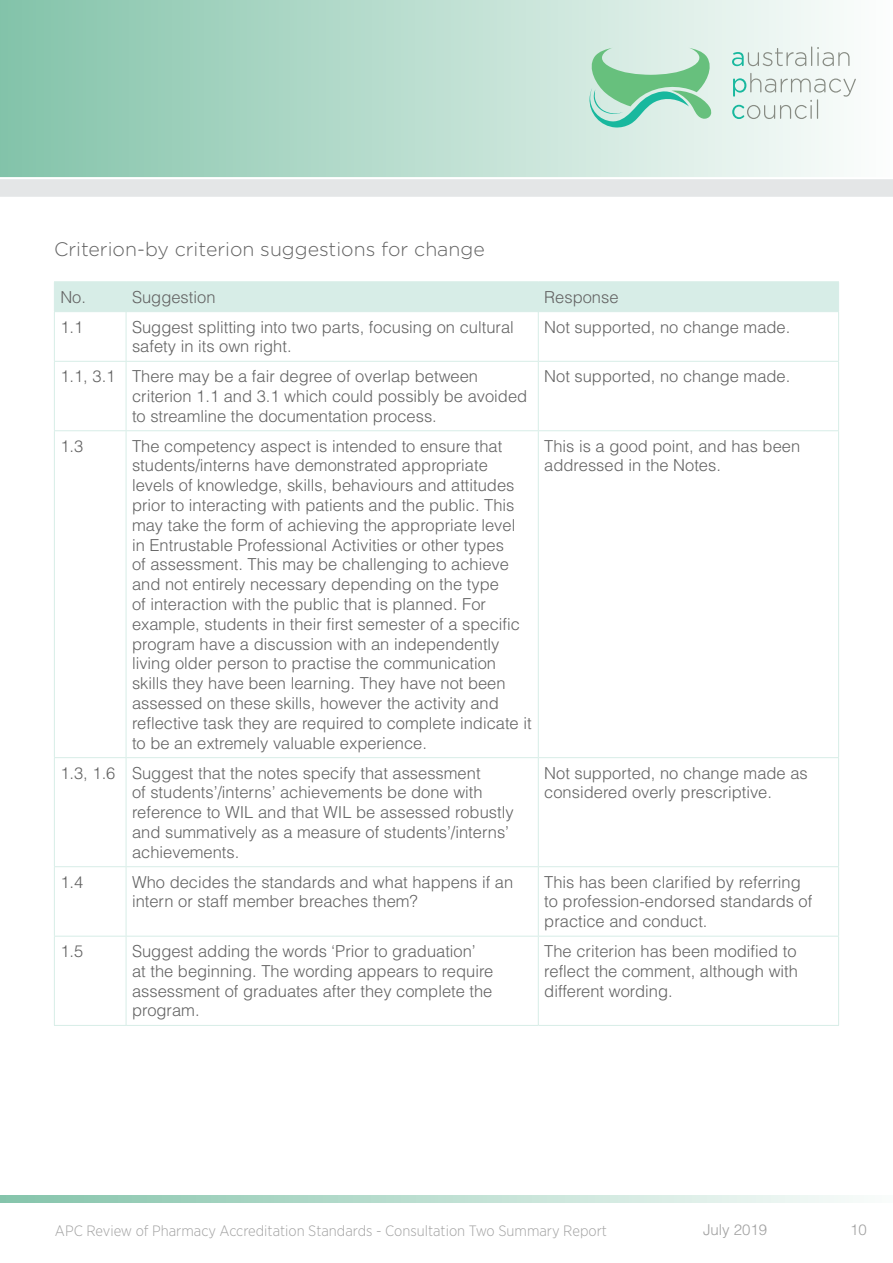
<style>
.page{position:relative;width:893px;height:1263px;background:#fff}
.page>*{position:absolute;margin:0;border:0;box-sizing:border-box;transform-origin:0 0}
.t1{font:300 19.5px "Gotham Rounded";color:#636363}
.t2{font:300 16.5px/19.8px "Helvetica LT Std";color:#636363}
.t3{font:300 15px "Gotham Narrow";color:#a1a1a1}
.t4{font:300 15px "Helvetica LT Std";color:#a1a1a1}
</style>
<div class="page">
<svg style="left:0;top:0;width:850px;height:177px;background:#b7dccd"></svg>
<svg style="left:0;top:177px;width:893px;height:20px;background:#e6e8e9"></svg>
<svg style="left:0;top:1195px;width:853px;height:8px;background:#bcded1"></svg>
<svg style="left:589px;top:48px;width:125px;height:79px;background:#a6dabe"></svg>
<svg style="left:732px;top:46px;width:117px;height:20px"></svg>
<svg style="left:732px;top:73px;width:124px;height:46px"></svg>
<hr style="left:126px;top:312px;width:1px;height:49px;background:#d7ede7">
<hr style="left:538px;top:312px;width:1px;height:49px;background:#d7ede7">
<hr style="left:54px;top:361px;width:72px;height:1px;background:#d7ede7">
<hr style="left:126px;top:361px;width:412px;height:1px;background:#d7ede7">
<hr style="left:126px;top:362px;width:1px;height:68px;background:#d7ede7">
<hr style="left:538px;top:361px;width:301px;height:1px;background:#d7ede7">
<hr style="left:538px;top:362px;width:1px;height:68px;background:#d7ede7">
<hr style="left:54px;top:430px;width:72px;height:1px;background:#d7ede7">
<hr style="left:126px;top:430px;width:412px;height:1px;background:#d7ede7">
<hr style="left:126px;top:431px;width:1px;height:326px;background:#d7ede7">
<hr style="left:538px;top:430px;width:301px;height:1px;background:#d7ede7">
<hr style="left:538px;top:431px;width:1px;height:326px;background:#d7ede7">
<hr style="left:54px;top:757px;width:72px;height:1px;background:#d7ede7">
<hr style="left:126px;top:757px;width:412px;height:1px;background:#d7ede7">
<hr style="left:126px;top:758px;width:1px;height:108px;background:#d7ede7">
<hr style="left:538px;top:757px;width:301px;height:1px;background:#d7ede7">
<hr style="left:538px;top:758px;width:1px;height:108px;background:#d7ede7">
<hr style="left:54px;top:866px;width:72px;height:1px;background:#d7ede7">
<hr style="left:126px;top:866px;width:412px;height:1px;background:#d7ede7">
<hr style="left:126px;top:867px;width:1px;height:69px;background:#d7ede7">
<hr style="left:538px;top:866px;width:301px;height:1px;background:#d7ede7">
<hr style="left:538px;top:867px;width:1px;height:69px;background:#d7ede7">
<hr style="left:54px;top:936px;width:72px;height:1px;background:#d7ede7">
<hr style="left:126px;top:936px;width:412px;height:1px;background:#d7ede7">
<hr style="left:126px;top:936px;width:1px;height:89px;background:#d7ede7">
<hr style="left:538px;top:936px;width:301px;height:1px;background:#d7ede7">
<hr style="left:538px;top:936px;width:1px;height:89px;background:#d7ede7">
<hr style="left:54px;top:1025px;width:72px;height:1px;background:#d7ede7">
<hr style="left:126px;top:1025px;width:412px;height:1px;background:#d7ede7">
<hr style="left:538px;top:1025px;width:301px;height:1px;background:#d7ede7">
<hr style="left:54px;top:312px;width:1px;height:49px;background:#d7ede7">
<hr style="left:838px;top:312px;width:1px;height:49px;background:#d7ede7">
<hr style="left:54px;top:362px;width:1px;height:68px;background:#d7ede7">
<hr style="left:838px;top:362px;width:1px;height:68px;background:#d7ede7">
<hr style="left:54px;top:431px;width:1px;height:326px;background:#d7ede7">
<hr style="left:838px;top:431px;width:1px;height:326px;background:#d7ede7">
<hr style="left:54px;top:758px;width:1px;height:108px;background:#d7ede7">
<hr style="left:838px;top:758px;width:1px;height:108px;background:#d7ede7">
<hr style="left:54px;top:867px;width:1px;height:69px;background:#d7ede7">
<hr style="left:838px;top:867px;width:1px;height:69px;background:#d7ede7">
<hr style="left:54px;top:936px;width:1px;height:89px;background:#d7ede7">
<hr style="left:838px;top:936px;width:1px;height:89px;background:#d7ede7">
<hr style="left:54px;top:281px;width:72px;height:1px;background:#d7ede7">
<hr style="left:126px;top:281px;width:412px;height:1px;background:#d7ede7">
<hr style="left:538px;top:281px;width:301px;height:1px;background:#d7ede7">
<div style="left:54px;top:282px;width:785px;height:29px;background:#d7ede7"></div>
<hr style="left:54px;top:311px;width:72px;height:1px;background:#d7ede7">
<hr style="left:126px;top:311px;width:412px;height:1px;background:#d7ede7">
<hr style="left:538px;top:311px;width:301px;height:1px;background:#d7ede7">
<p class="t1" style="left:54px;top:236px;width:432px">Criterion-by criterion suggestions for change</p>
<p class="t2" style="left:60px;top:287px;width:27px">No.</p>
<p class="t2" style="left:132px;top:287px;width:85px">Suggestion</p>
<p class="t2" style="left:544px;top:287px;width:76px">Response</p>
<p class="t2" style="left:60px;top:317px;width:24px">1.1</p>
<p class="t2" style="left:132px;top:317px;width:383px">Suggest splitting into two parts, focusing on cultural safety in its own right.</p>
<p class="t2" style="left:544px;top:317px;width:248px">Not supported, no change made.</p>
<p class="t2" style="left:132px;top:366px;width:397px;text-indent:-72px">1.1, 3.1 There may be a fair degree of overlap between criterion 1.1 and 3.1 which could possibly be avoided to streamline the documentation process.</p>
<p class="t2" style="left:544px;top:366px;width:248px">Not supported, no change made.</p>
<p class="t2" style="left:60px;top:436px;width:24px">1.3</p>
<p class="t2" style="left:132px;top:436px;width:401px">The competency aspect is intended to ensure that students/interns have demonstrated appropriate levels of knowledge, skills, behaviours and attitudes prior to interacting with patients and the public. This may take the form of achieving the appropriate level in Entrustable Professional Activities or other types<br>of assessment. This may be challenging to achieve and not entirely necessary depending on the type<br>of interaction with the public that is planned. For example, students in their first semester of a specific program have a discussion with an independently living older person to practise the communication skills they have been learning. They have not been assessed on these skills, however the activity and reflective task they are required to complete indicate it to be an extremely valuable experience.</p>
<p class="t2" style="left:544px;top:436px;width:257px">This is a good point, and has been addressed in the Notes.</p>
<p class="t2" style="left:132px;top:763px;width:383px;text-indent:-72px">1.3, 1.6 Suggest that the notes specify that assessment<br>of students’/interns’ achievements be done with reference to WIL and that WIL be assessed robustly and summatively as a measure of students’/interns’ achievements.</p>
<p class="t2" style="left:544px;top:763px;width:265px">Not supported, no change made as considered overly prescriptive.</p>
<p class="t2" style="left:60px;top:872px;width:24px">1.4</p>
<p class="t2" style="left:132px;top:872px;width:383px">Who decides the standards and what happens if an intern or staff member breaches them?</p>
<p class="t2" style="left:544px;top:872px;width:270px">This has been clarified by referring to profession-endorsed standards of practice and conduct.</p>
<p class="t2" style="left:60px;top:941px;width:24px">1.5</p>
<p class="t2" style="left:132px;top:941px;width:363px">Suggest adding the words ‘Prior to graduation’ at the beginning. The wording appears to require assessment of graduates after they complete the program.</p>
<p class="t2" style="left:544px;top:941px;width:255px;text-align:justify">The criterion has been modified to reflect the comment, although with different wording.</p>
<p class="t3" style="left:55px;top:1221px;width:554px">APC Review of Pharmacy Accreditation Standards - Consultation Two Summary Report</p>
<p class="t4" style="left:703px;top:1221px;width:66px">July 2019</p>
<p class="t4" style="left:850px;top:1221px;width:18px">10</p>
</div>
